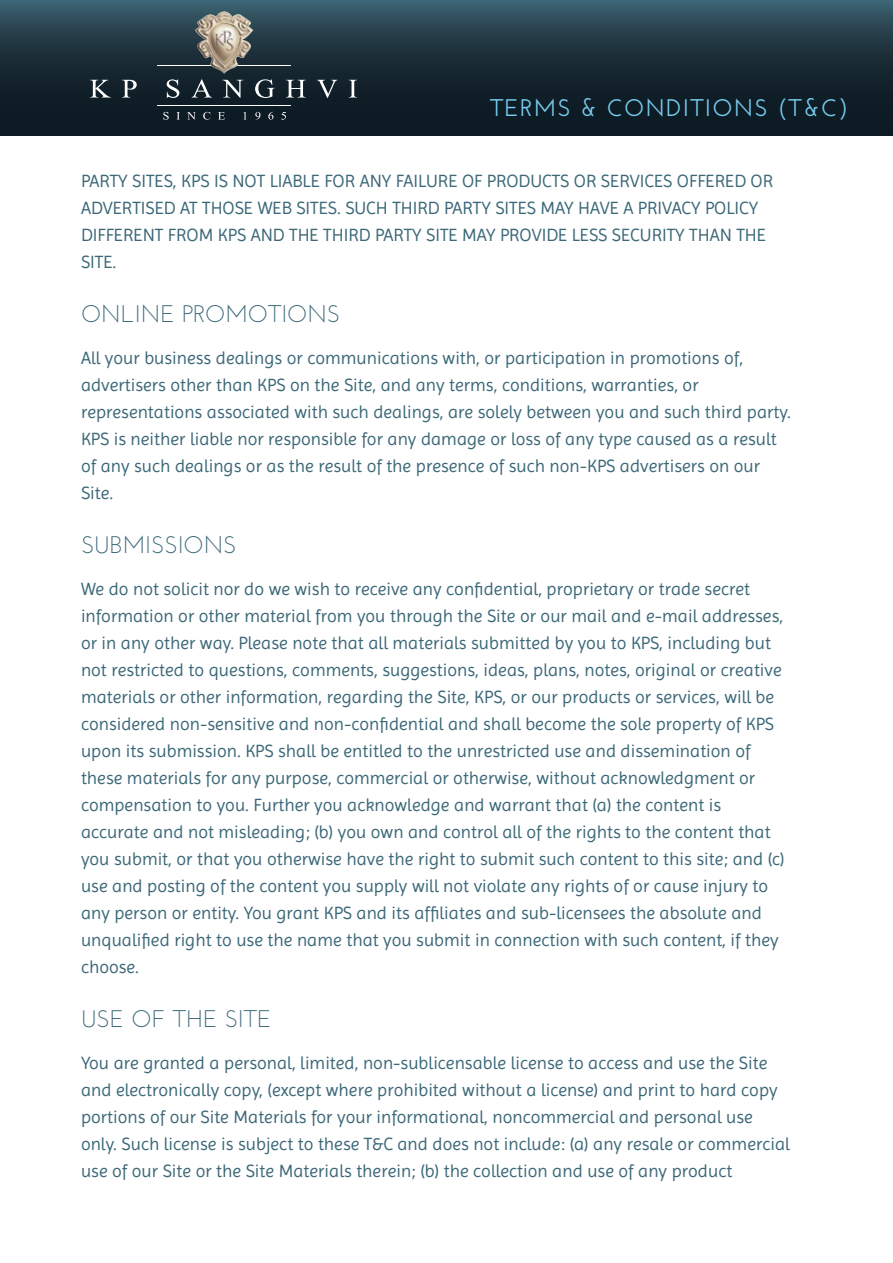
<style>
.page{position:relative;width:893px;height:1263px;background:#fff}
.page>*{position:absolute;margin:0;border:0;box-sizing:border-box;transform-origin:0 0}
.t1{font:24px "Josefin Sans";color:#3c6878}
.t2{font:600 24px "Josefin Sans";letter-spacing:.05em;color:#7ce}
.t3{font:18px/27px "Imprima";color:#3c6878}
</style>
<div class="page">
<svg style="left:0;top:0;width:893px;height:136px;background:#1c303a"></svg>
<hr style="left:158px;top:66px;width:133px;height:1px;background:#fff">
<hr style="left:158px;top:105px;width:133px;height:1px;background:#fff">
<img style="left:195px;top:11px;width:58px;height:63px">
<svg style="left:167px;top:79px;width:12px;height:19px"></svg>
<svg style="left:192px;top:79px;width:20px;height:19px"></svg>
<svg style="left:222px;top:80px;width:21px;height:18px"></svg>
<svg style="left:255px;top:79px;width:20px;height:19px"></svg>
<svg style="left:286px;top:80px;width:20px;height:18px"></svg>
<svg style="left:317px;top:80px;width:20px;height:18px"></svg>
<svg style="left:349px;top:80px;width:8px;height:18px"></svg>
<svg style="left:163px;top:112px;width:6px;height:8px"></svg>
<svg style="left:176px;top:112px;width:4px;height:8px"></svg>
<svg style="left:187px;top:112px;width:9px;height:8px"></svg>
<svg style="left:203px;top:112px;width:7px;height:8px"></svg>
<svg style="left:218px;top:112px;width:7px;height:8px"></svg>
<svg style="left:243px;top:112px;width:4px;height:8px"></svg>
<svg style="left:255px;top:112px;width:5px;height:8px"></svg>
<svg style="left:268px;top:112px;width:5px;height:8px"></svg>
<svg style="left:281px;top:112px;width:5px;height:8px"></svg>
<svg style="left:90px;top:80px;width:21px;height:18px"></svg>
<svg style="left:122px;top:80px;width:15px;height:18px"></svg>
<h1 class="t2" style="left:490px;top:94px;width:359px">TERMS &amp; CONDITIONS (T&amp;C)</h1>
<p class="t3" style="left:81px;top:167px;width:694px">PARTY SITES, KPS IS NOT LIABLE FOR ANY FAILURE OF PRODUCTS OR SERVICES OFFERED OR ADVERTISED AT THOSE WEB SITES. SUCH THIRD PARTY SITES MAY HAVE A PRIVACY POLICY DIFFERENT FROM KPS AND THE THIRD PARTY SITE MAY PROVIDE LESS SECURITY THAN THE SITE.</p>
<h1 class="t1" style="left:81px;top:299px;width:261px">ONLINE PROMOTIONS</h1>
<p class="t3" style="left:81px;top:344px;width:711px">All your business dealings or communications with, or participation in promotions of, advertisers other than KPS on the Site, and any terms, conditions, warranties, or representations associated with such dealings, are solely between you and such third party.<br>KPS is neither liable nor responsible for any damage or loss of any type caused as a result of any such dealings or as the result of the presence of such non-KPS advertisers on our Site.</p>
<h1 class="t1" style="left:81px;top:530px;width:157px">SUBMISSIONS</h1>
<p class="t3" style="left:81px;top:575px;width:705px">We do not solicit nor do we wish to receive any confidential, proprietary or trade secret information or other material from you through the Site or our mail and e-mail addresses, or in any other way. Please note that all materials submitted by you to KPS, including but not restricted to questions, comments, suggestions, ideas, plans, notes, original or creative materials or other information, regarding the Site, KPS, or our products or services, will be considered non-sensitive and non-confidential and shall become the sole property of KPS upon its submission. KPS shall be entitled to the unrestricted use and dissemination of these materials for any purpose, commercial or otherwise, without acknowledgment or compensation to you. Further you acknowledge and warrant that (a) the content is accurate and not misleading; (b) you own and control all of the rights to the content that you submit, or that you otherwise have the right to submit such content to this site; and (c) use and posting of the content you supply will not violate any rights of or cause injury to any person or entity. You grant KPS and its affiliates and sub-licensees the absolute and unqualified right to use the name that you submit in connection with such content, if they choose.</p>
<h1 class="t1" style="left:81px;top:1004px;width:192px">USE OF THE SITE</h1>
<p class="t3" style="left:81px;top:1049px;width:710px">You are granted a personal, limited, non-sublicensable license to access and use the Site and electronically copy, (except where prohibited without a license) and print to hard copy portions of our Site Materials for your informational, noncommercial and personal use only. Such license is subject to these T&amp;C and does not include: (a) any resale or commercial use of our Site or the Site Materials therein; (b) the collection and use of any product</p>
</div>
